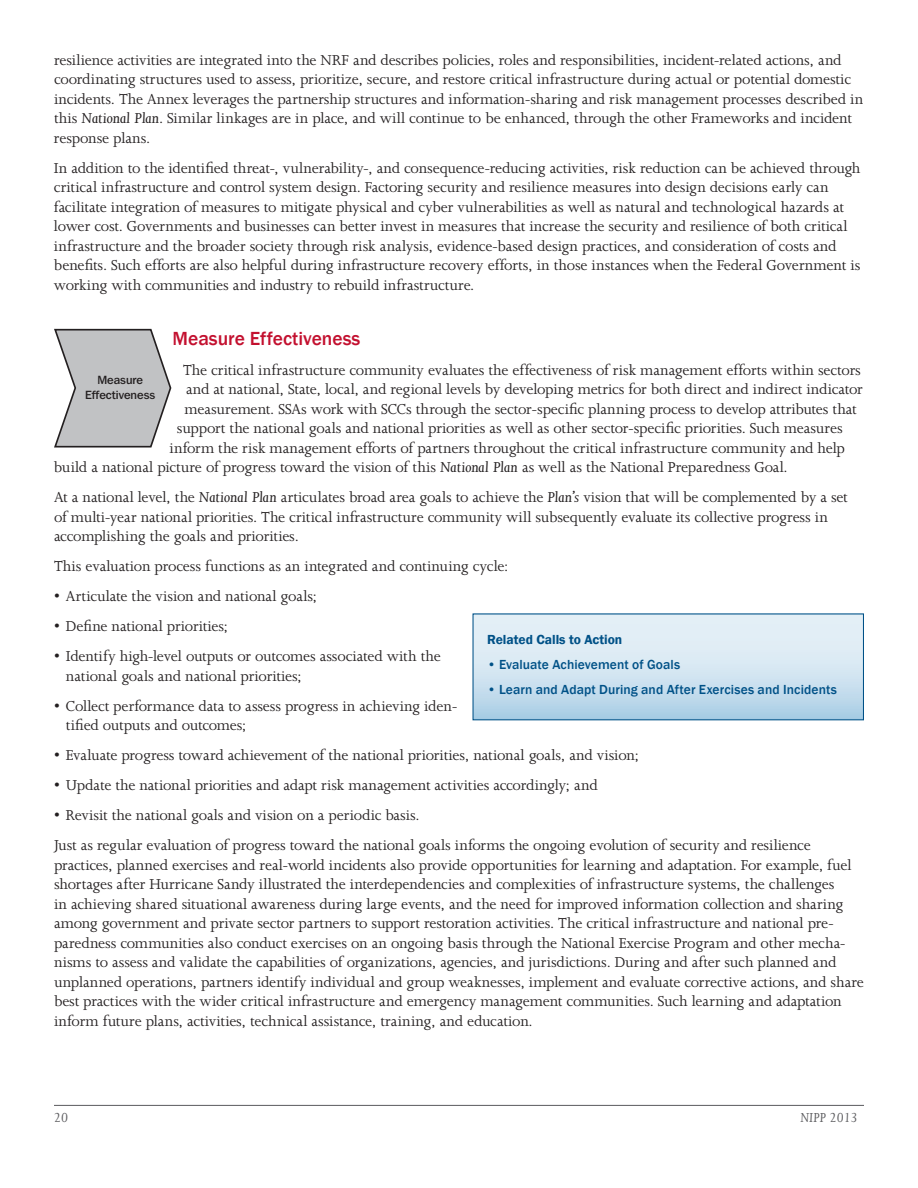
<style>
.page{position:relative;width:918px;height:1188px;background:#fff}
.page>*{position:absolute;margin:0;border:0;box-sizing:border-box;transform-origin:0 0}
.t1{font:500 19.5px "Franklin Gothic";color:#c3102f}
.Bodytext{font:16.5px/19.5px "Joanna MT Std";letter-spacing:-.005em;color:#231f20}
.Footnotes{font:16.5px/19.5px "Joanna MT Std";letter-spacing:-.005em;color:#231f20}
.Body_Bullet{font:16.5px/19.5px "Joanna MT Std";letter-spacing:-.01em;color:#231f20}
.t2{font:italic 15px "Joanna MT Std";color:#5a5a5d}
.Box_bullet{font:500 13.5px "Franklin Gothic";letter-spacing:.01em;color:#005187}
.t3{font:600 13.5px "Franklin Gothic";color:#005187}
.t4{font:500 11.85px/14.2px "Franklin Gothic IT Cby BT";color:#231f20;text-align:center}
.s1{font-style:italic}
</style>
<div class="page">
<hr style="left:54px;top:1105px;width:810px;height:1px;background:#5a5a5d">
<svg style="left:54px;top:329px;width:117px;height:119px"></svg>
<div style="left:473px;top:614px;width:390px;height:106px;background:linear-gradient(to bottom,#eff6fa,#b3d3e8)"></div>
<div style="left:473px;top:613px;width:391px;height:107px;border:1px solid #005187"></div>
<p class="Footnotes" style="left:54px;top:50px;width:811px">resilience activities are integrated into the NRF and describes policies, roles and responsibilities, incident-related actions, and coordinating structures used to assess, prioritize, secure, and restore critical infrastructure during actual or potential domestic incidents. The Annex leverages the partnership structures and information-sharing and risk management processes described in this <span class="s1">National Plan</span>. Similar linkages are in place, and will continue to be enhanced, through the other Frameworks and incident response plans.</p>
<p class="Bodytext" style="left:54px;top:158px;width:808px">In addition to the identified threat-, vulnerability-, and consequence-reducing activities, risk reduction can be achieved through critical infrastructure and control system design. Factoring security and resilience measures into design decisions early can facilitate integration of measures to mitigate physical and cyber vulnerabilities as well as natural and technological hazards at lower cost. Governments and businesses can better invest in measures that increase the security and resilience of both critical infrastructure and the broader society through risk analysis, evidence-based design practices, and consideration of costs and benefits. Such efforts are also helpful during infrastructure recovery efforts, in those instances when the Federal Government is working with communities and industry to rebuild infrastructure.</p>
<h2 class="t1" style="left:172px;top:326px;width:189px">Measure Effectiveness</h2>
<p class="Bodytext" style="left:183px;top:360px;width:679px">The critical infrastructure community evaluates the effectiveness of risk management efforts within sectors</p>
<p class="Bodytext" style="left:186px;top:380px;width:678px">and at national, State, local, and regional levels by developing metrics for both direct and indirect indicator</p>
<p class="Bodytext" style="left:185px;top:399px;width:674px">measurement. SSAs work with SCCs through the sector-specific planning process to develop attributes that</p>
<p class="Bodytext" style="left:177px;top:419px;width:667px">support the national goals and national priorities as well as other sector-specific priorities. Such measures</p>
<p class="Bodytext" style="left:169px;top:438px;width:677px">inform the risk management efforts of partners throughout the critical infrastructure community and help</p>
<p class="Bodytext" style="left:54px;top:458px;width:735px">build a national picture of progress toward the vision of this <span class="s1">National Plan</span> as well as the National Preparedness Goal.</p>
<p class="Bodytext" style="left:54px;top:488px;width:795px">At a national level, the <span class="s1">National Plan</span> articulates broad area goals to achieve the <span class="s1">Plan’s</span> vision that will be complemented by a set of multi-year national priorities. The critical infrastructure community will subsequently evaluate its collective progress in accomplishing the goals and priorities.</p>
<p class="Bodytext" style="left:54px;top:557px;width:456px">This evaluation process functions as an integrated and continuing cycle:</p>
<p class="Body_Bullet" style="left:54px;top:587px;width:265px">• Articulate the vision and national goals;</p>
<p class="Body_Bullet" style="left:54px;top:617px;width:176px">• Define national priorities;</p>
<p class="Body_Bullet" style="left:66px;top:647px;width:376px;text-indent:-12px">• Identify high-level outputs or outcomes associated with the national goals and national priorities;</p>
<p class="Body_Bullet" style="left:66px;top:696px;width:393px;text-indent:-12px">• Collect performance data to assess progress in achieving iden&shy;tified outputs and outcomes;</p>
<p class="Body_Bullet" style="left:54px;top:746px;width:587px">• Evaluate progress toward achievement of the national priorities, national goals, and vision;</p>
<p class="Body_Bullet" style="left:54px;top:776px;width:545px">• Update the national priorities and adapt risk management activities accordingly; and</p>
<p class="Body_Bullet" style="left:54px;top:806px;width:367px">• Revisit the national goals and vision on a periodic basis.</p>
<p class="Bodytext" style="left:54px;top:836px;width:812px">Just as regular evaluation of progress toward the national goals informs the ongoing evolution of security and resilience practices, planned exercises and real-world incidents also provide opportunities for learning and adaptation. For example, fuel shortages after Hurricane Sandy illustrated the interdependencies and complexities of infrastructure systems, the challenges<br>in achieving shared situational awareness during large events, and the need for improved information collection and sharing among government and private sector partners to support restoration activities. The critical infrastructure and national pre&shy;paredness communities also conduct exercises on an ongoing basis through the National Exercise Program and other mecha&shy;nisms to assess and validate the capabilities of organizations, agencies, and jurisdictions. During and after such planned and unplanned operations, partners identify individual and group weaknesses, implement and evaluate corrective actions, and share best practices with the wider critical infrastructure and emergency management communities. Such learning and adaptation inform future plans, activities, technical assistance, training, and education.</p>
<p class="t4" style="left:85px;top:373px;width:72px">Measure<br>Effectiveness</p>
<h4 class="t3" style="left:487px;top:631px;width:137px">Related Calls to Action</h4>
<p class="Box_bullet" style="left:487px;top:656px;width:195px">• Evaluate Achievement of Goals</p>
<p class="Box_bullet" style="left:487px;top:681px;width:351px">• Learn and Adapt During and After Exercises and Incidents</p>
<p class="t2" style="left:54px;top:1109px;width:16px">20</p>
<p class="t2" style="left:800px;top:1109px;width:59px">NIPP 2013</p>
</div>
